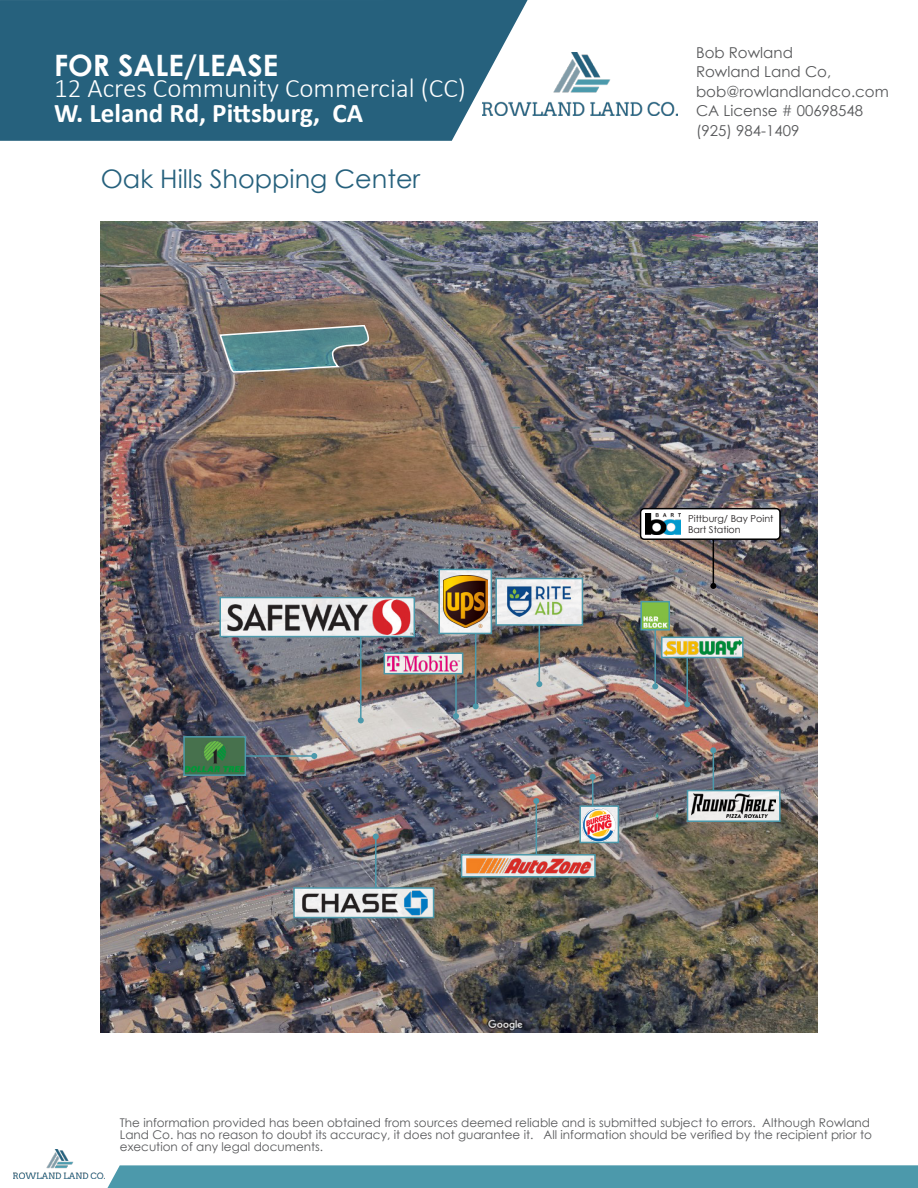
<style>
.page{position:relative;width:918px;height:1188px;background:#fff}
.page>*{position:absolute;margin:0;border:0;box-sizing:border-box;transform-origin:0 0}
.t1{font:700 29.4px "Century Gothic";color:#fff}
.t2{font:300 27px "Calibri";color:#fff}
.t3{font:700 27px "Calibri";color:#fff}
.t4{font:25.5px "Century Gothic";color:#26617d}
.t5{font:15px "Century Gothic";color:#57585a}
.t6{font:12px/12px "Century Gothic";color:#57585a}
.t7{font:9.6px/11.2px "Century Gothic";color:#231f20}
</style>
<div class="page">
<div style="left:0;top:0;width:528px;height:141px;background:#26617d"></div>
<img style="left:482px;top:52px;width:195px;height:63px">
<img style="left:13px;top:1149px;width:91px;height:30px">
<div style="left:108px;top:1165px;width:810px;height:23px;background:#4c99ab"></div>
<img style="left:101px;top:221px;width:716px;height:812px">
<hr style="left:686px;top:658px;width:2px;height:46px;background:#4c99ab">
<svg style="left:684px;top:701px;width:6px;height:6px"></svg>
<hr style="left:654px;top:628px;width:2px;height:58px;background:#4c99ab">
<svg style="left:652px;top:683px;width:6px;height:6px"></svg>
<hr style="left:539px;top:625px;width:1px;height:59px;background:#4c99ab">
<svg style="left:536px;top:681px;width:6px;height:6px"></svg>
<hr style="left:475px;top:633px;width:1px;height:73px;background:#4c99ab">
<svg style="left:473px;top:703px;width:6px;height:6px"></svg>
<hr style="left:455px;top:674px;width:2px;height:42px;background:#4c99ab">
<svg style="left:453px;top:713px;width:6px;height:6px"></svg>
<hr style="left:360px;top:635px;width:2px;height:85px;background:#4c99ab">
<svg style="left:358px;top:717px;width:6px;height:6px"></svg>
<hr style="left:246px;top:755px;width:68px;height:2px;background:#4c99ab">
<svg style="left:311px;top:753px;width:6px;height:6px"></svg>
<hr style="left:375px;top:837px;width:2px;height:53px;background:#4c99ab">
<svg style="left:373px;top:834px;width:6px;height:6px"></svg>
<hr style="left:536px;top:801px;width:1px;height:53px;background:#4c99ab">
<svg style="left:533px;top:798px;width:6px;height:6px"></svg>
<svg style="left:590px;top:774px;width:6px;height:31px"></svg>
<hr style="left:713px;top:750px;width:1px;height:42px;background:#4c99ab">
<svg style="left:710px;top:747px;width:6px;height:6px"></svg>
<svg style="left:219px;top:326px;width:151px;height:47px;background:#658689"></svg>
<div style="left:641px;top:509px;width:139px;height:30px;background:#fff;border-radius:4px"></div>
<img style="left:646px;top:513px;width:35px;height:22px">
<div style="left:640px;top:508px;width:141px;height:32px;border:2px solid #000;border-radius:4px"></div>
<img style="left:465px;top:857px;width:128px;height:17px">
<div style="left:461px;top:854px;width:135px;height:23px;border:2px solid #4c99ab"></div>
<div style="left:294px;top:888px;width:140px;height:30px;background:#f0efef"></div>
<img style="left:302px;top:890px;width:126px;height:25px">
<div style="left:293px;top:887px;width:141px;height:31px;border:2px solid #4c99ab"></div>
<svg style="left:441px;top:572px;width:48px;height:59px"></svg>
<img style="left:443px;top:575px;width:44px;height:52px">
<div style="left:438px;top:569px;width:54px;height:65px;border:2px solid #4c99ab"></div>
<img style="left:498px;top:581px;width:82px;height:42px">
<div style="left:495px;top:578px;width:88px;height:48px;border:2px solid #4c99ab"></div>
<svg style="left:582px;top:808px;width:34px;height:1px"></svg>
<img style="left:582px;top:809px;width:34px;height:31px">
<div style="left:579px;top:805px;width:40px;height:38px;border:2px solid #4c99ab"></div>
<img style="left:186px;top:739px;width:57px;height:34px">
<div style="left:183px;top:736px;width:63px;height:40px;border:2px solid #4c99ab"></div>
<svg style="left:690px;top:793px;width:88px;height:26px"></svg>
<img style="left:692px;top:794px;width:83px;height:23px">
<div style="left:687px;top:790px;width:94px;height:32px;border:2px solid #4c99ab"></div>
<div style="left:220px;top:598px;width:194px;height:39px;background:#f1f0f1"></div>
<img style="left:227px;top:600px;width:185px;height:34px">
<div style="left:219px;top:597px;width:196px;height:40px;border:2px solid #4c99ab"></div>
<img style="left:643px;top:604px;width:24px;height:24px">
<div style="left:640px;top:601px;width:30px;height:30px;border:2px solid #4c99ab"></div>
<img style="left:664px;top:640px;width:77px;height:15px">
<div style="left:661px;top:637px;width:83px;height:21px;border:2px solid #4c99ab"></div>
<img style="left:387px;top:655px;width:73px;height:16px">
<div style="left:384px;top:652px;width:79px;height:22px;border:2px solid #4c99ab"></div>
<hr style="left:713px;top:539px;width:1px;height:47px;background:#000">
<svg style="left:710px;top:583px;width:6px;height:6px"></svg>
<p class="t1" style="left:54px;top:43px;width:226px">FOR SALE/LEASE</p>
<p class="t2" style="left:54px;top:71px;width:413px">12 Acres Community Commercial (CC)</p>
<p class="t3" style="left:54px;top:94px;width:311px">W. Leland Rd, Pittsburg, CA</p>
<p class="t4" style="left:101px;top:161px;width:321px">Oak Hills Shopping Center</p>
<p class="t5" style="left:696px;top:42px;width:98px">Bob Rowland</p>
<p class="t5" style="left:696px;top:62px;width:137px">Rowland Land Co,</p>
<p class="t5" style="left:696px;top:81px;width:194px">bob@rowlandlandco.com</p>
<p class="t5" style="left:696px;top:101px;width:169px">CA License # 00698548</p>
<p class="t5" style="left:696px;top:120px;width:105px">(925) 984-1409</p>
<p class="t7" style="left:688px;top:512px;width:87px">Pittburg/ Bay Point<br>Bart Station</p>
<p class="t6" style="left:120px;top:1116px;width:754px">The information provided has been obtained from sources deemed reliable and is submitted subject to errors. Although Rowland<br>Land Co. has no reason to doubt its accuracy, it does not guarantee it. All information should be verified by the recipient prior to execution of any legal documents.</p>
</div>
